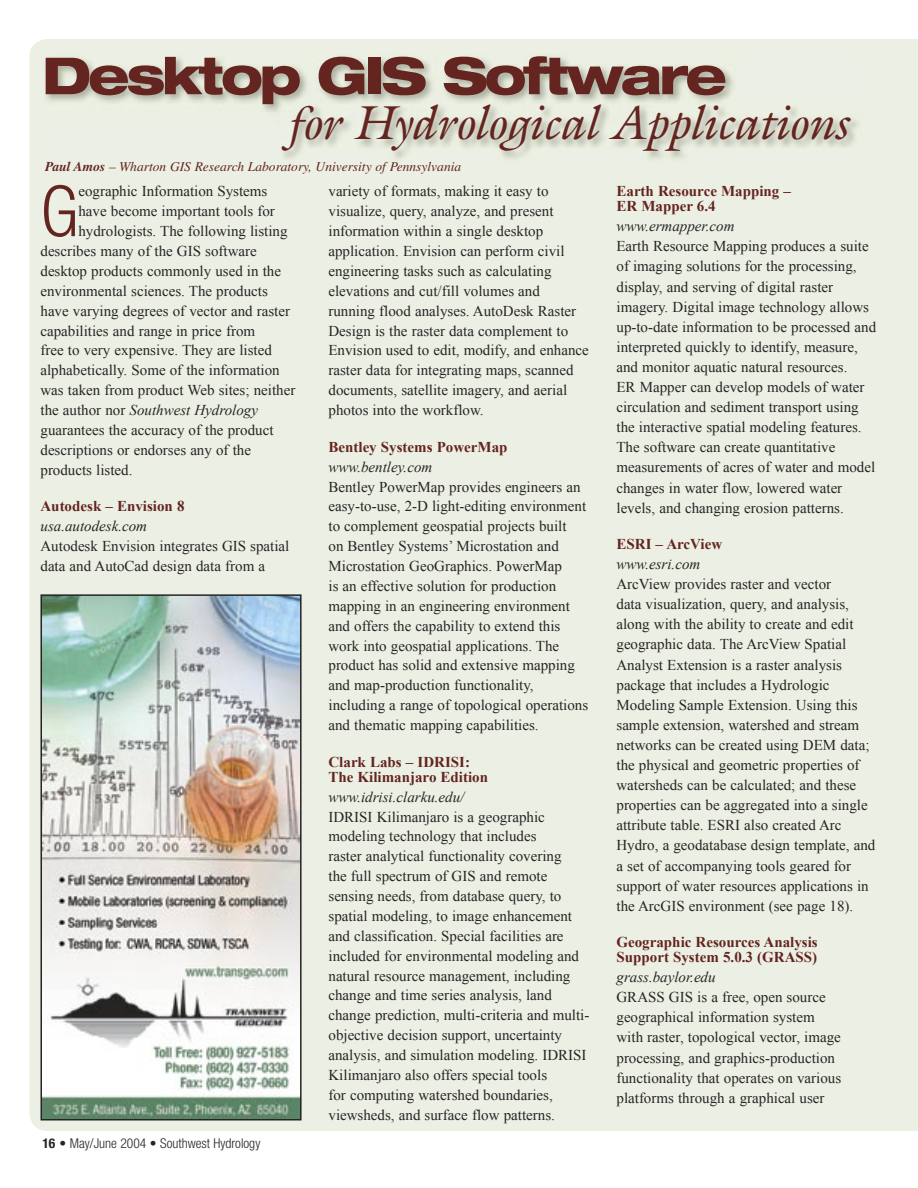
<style>
.page{position:relative;width:918px;height:1188px;background:#fff}
.page>*{position:absolute;margin:0;border:0;box-sizing:border-box;transform-origin:0 0}
.t1{font:300 condensed 70.65px "Helvetica Neue LT";color:#642420}
.t2{font:800 expanded 51px "Helvetica Neue LT";letter-spacing:-.06em;color:#642420}
.t3{font:italic 48px "Galliard";letter-spacing:-.02em;color:#642420}
.t4{font:15px/20px "Times New Roman";color:#272425}
.t5{font:700 15px/15px "Times New Roman";color:#642420}
.t6{font:italic 15px "Times New Roman";color:#272425}
.t7{font:italic 13.5px "Times";color:#642420}
.t8{font:300 condensed 13.5px "Helvetica Neue LT";color:#272425}
.s1{font-weight:700}
.s2{font-style:normal}
</style>
<div class="page">
<div style="left:29px;top:39px;width:889px;height:1092px;background:#ecf0e4"></div>
<img style="left:40px;top:594px;width:262px;height:526px">
<img style="left:43px;top:53px;width:819px;height:109px">
<h2 class="t2" style="left:42px;top:43px;width:686px">Desktop GIS Software</h2>
<h3 class="t3" style="left:287px;top:93px;width:562px">for Hydrological Applications</h3>
<p class="t7" style="left:45px;top:159px;width:418px"><span class="s1">Paul Amos</span> – Wharton GIS Research Laboratory, University of Pennsylvania</p>
<h1 class="t1" style="left:40px;top:171px;width:39px">G</h1>
<p class="t4" style="left:78px;top:181px;width:191px">eographic Information Systems</p>
<p class="t4" style="left:78px;top:201px;width:198px">have become important tools for</p>
<p class="t4" style="left:78px;top:221px;width:211px">hydrologists. The following listing</p>
<p class="t4" style="left:40px;top:241px;width:218px">describes many of the GIS software</p>
<p class="t4" style="left:40px;top:261px;width:242px">desktop products commonly used in the</p>
<p class="t4" style="left:40px;top:281px;width:229px">environmental sciences. The products</p>
<p class="t4" style="left:40px;top:300px;width:251px">have varying degrees of vector and raster</p>
<p class="t4" style="left:40px;top:320px;width:216px">capabilities and range in price from</p>
<p class="t4" style="left:40px;top:340px;width:233px">free to very expensive. They are listed</p>
<p class="t4" style="left:40px;top:360px;width:241px">alphabetically. Some of the information</p>
<p class="t4" style="left:40px;top:380px;width:256px">was taken from product Web sites; neither</p>
<p class="t6" style="left:40px;top:400px;width:219px"><span class="s2">the author nor</span> Southwest Hydrology</p>
<p class="t4" style="left:40px;top:420px;width:235px">guarantees the accuracy of the product</p>
<p class="t4" style="left:40px;top:440px;width:212px">descriptions or endorses any of the</p>
<p class="t4" style="left:40px;top:460px;width:94px">products listed.</p>
<p class="t5" style="left:40px;top:498px;width:146px">Autodesk – Envision 8</p>
<p class="t6" style="left:40px;top:516px;width:108px">usa.autodesk.com</p>
<p class="t4" style="left:40px;top:536px;width:250px">Autodesk Envision integrates GIS spatial data and AutoCad design data from a</p>
<p class="t8" style="left:42px;top:1135px;width:219px"><span class="s1">16</span> • May/June 2004 • Southwest Hydrology</p>
<p class="t4" style="left:328px;top:181px;width:262px">variety of formats, making it easy to visualize, query, analyze, and present information within a single desktop application. Envision can perform civil engineering tasks such as calculating elevations and cut/fill volumes and running flood analyses. AutoDesk Raster Design is the raster data complement to Envision used to edit, modify, and enhance raster data for integrating maps, scanned documents, satellite imagery, and aerial photos into the workflow.</p>
<p class="t5" style="left:328px;top:439px;width:181px">Bentley Systems PowerMap</p>
<p class="t6" style="left:328px;top:456px;width:105px">www.bentley.com</p>
<p class="t4" style="left:328px;top:476px;width:261px">Bentley PowerMap provides engineers an easy-to-use, 2-D light-editing environment to complement geospatial projects built<br>on Bentley Systems’ Microstation and Microstation GeoGraphics. PowerMap<br>is an effective solution for production mapping in an engineering environment and offers the capability to extend this work into geospatial applications. The product has solid and extensive mapping and map-production functionality, including a range of topological operations and thematic mapping capabilities.</p>
<p class="t5" style="left:328px;top:754px;width:161px">Clark Labs – IDRISI:<br>The Kilimanjaro Edition</p>
<p class="t6" style="left:328px;top:786px;width:137px">www.idrisi.clarku.edu/</p>
<p class="t4" style="left:328px;top:806px;width:262px">IDRISI Kilimanjaro is a geographic modeling technology that includes<br>raster analytical functionality covering<br>the full spectrum of GIS and remote sensing needs, from database query, to spatial modeling, to image enhancement and classification. Special facilities are included for environmental modeling and natural resource management, including change and time series analysis, land change prediction, multi-criteria and multi&shy;objective decision support, uncertainty analysis, and simulation modeling. IDRISI Kilimanjaro also offers special tools<br>for computing watershed boundaries, viewsheds, and surface flow patterns.</p>
<p class="t5" style="left:616px;top:183px;width:176px">Earth Resource Mapping –<br>ER Mapper 6.4</p>
<p class="t6" style="left:616px;top:216px;width:120px">www.ermapper.com</p>
<p class="t4" style="left:616px;top:236px;width:261px">Earth Resource Mapping produces a suite of imaging solutions for the processing, display, and serving of digital raster imagery. Digital image technology allows up-to-date information to be processed and interpreted quickly to identify, measure, and monitor aquatic natural resources.<br>ER Mapper can develop models of water circulation and sediment transport using the interactive spatial modeling features.<br>The software can create quantitative measurements of acres of water and model changes in water flow, lowered water levels, and changing erosion patterns.</p>
<p class="t5" style="left:616px;top:536px;width:107px">ESRI – ArcView</p>
<p class="t6" style="left:616px;top:554px;width:85px">www.esri.com</p>
<p class="t4" style="left:616px;top:574px;width:260px">ArcView provides raster and vector<br>data visualization, query, and analysis, along with the ability to create and edit geographic data. The ArcView Spatial Analyst Extension is a raster analysis package that includes a Hydrologic Modeling Sample Extension. Using this sample extension, watershed and stream networks can be created using DEM data; the physical and geometric properties of watersheds can be calculated; and these properties can be aggregated into a single attribute table. ESRI also created Arc Hydro, a geodatabase design template, and a set of accompanying tools geared for support of water resources applications in the ArcGIS environment (see page 18).</p>
<p class="t5" style="left:616px;top:934px;width:203px">Geographic Resources Analysis<br>Support System 5.0.3 (GRASS)</p>
<p class="t6" style="left:616px;top:967px;width:101px">grass.baylor.edu</p>
<p class="t4" style="left:616px;top:987px;width:226px">GRASS GIS is a free, open source geographical information system with raster, topological vector, image processing, and graphics-production functionality that operates on various platforms through a graphical user</p>
</div>
